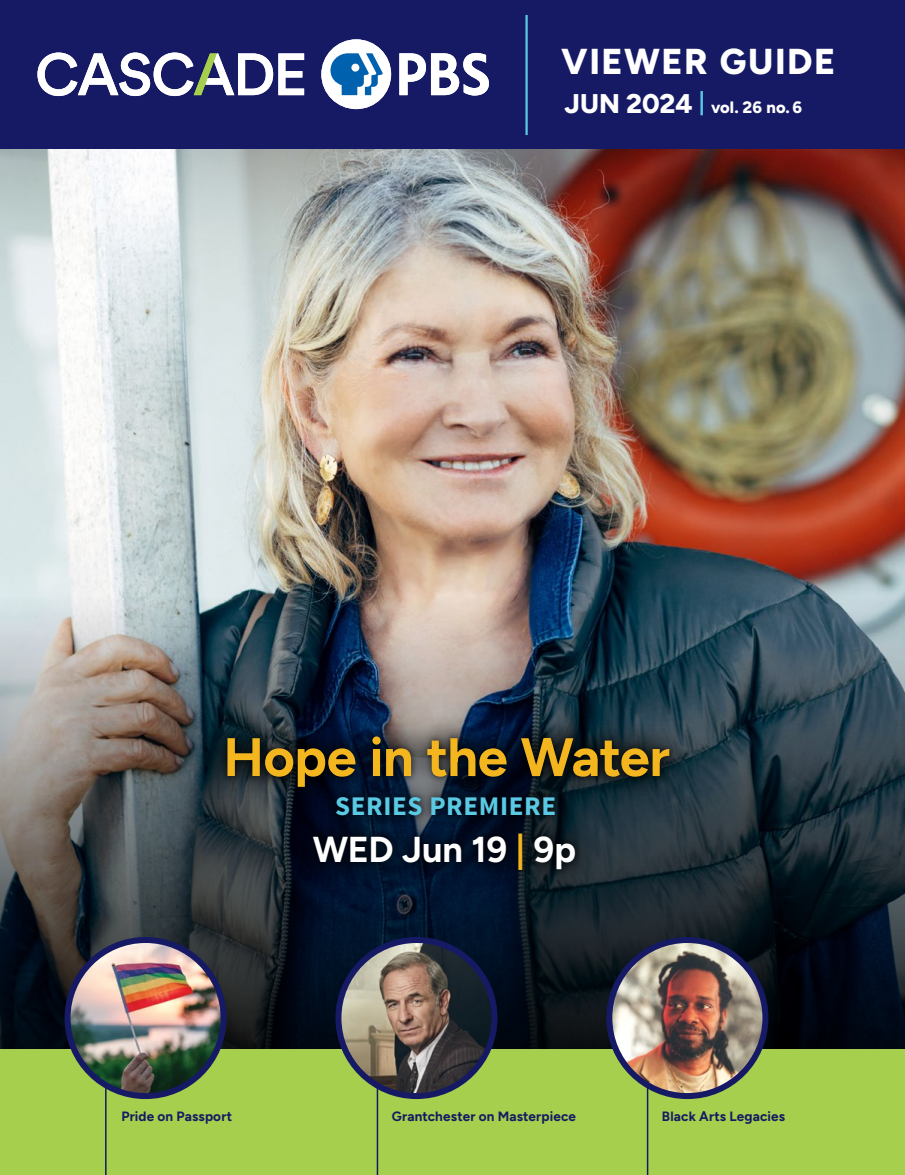
<style>
.page{position:relative;width:905px;height:1175px;background:#fff}
.page>*{position:absolute;margin:0;border:0;box-sizing:border-box;transform-origin:0 0}
.t1{font:700 54px "Figtree";letter-spacing:-.01em;color:#f3b61e}
.t2{font:800 36px "Figtree";letter-spacing:.04em;color:#fff}
.t3{font:700 36px "Figtree";letter-spacing:-.005em;color:#fff}
.t4{font:700 27px "Source Sans Pro";letter-spacing:.025em;color:#5ac9e4}
.t5{font:800 16.5px "Figtree";letter-spacing:.005em;color:#fff}
.t6{font:700 13.5px "Figtree";letter-spacing:.01em;color:#161a64}
.s1{font-size:27px}
.s2{color:#f3b61e}
</style>
<div class="page">
<img style="left:0;top:149px;width:904px;height:900px">
<img style="left:0;top:596px;width:904px;height:452px">
<div style="left:0;top:0;width:904px;height:149px;background:#161a64"></div>
<div style="left:0;top:1049px;width:904px;height:125px;background:#a5cf4d"></div>
<hr style="left:105px;top:1049px;width:1px;height:125px;background:#161a64">
<img style="left:68px;top:940px;width:156px;height:156px;border-radius:78px">
<div style="left:64px;top:937px;width:162px;height:162px;border:6px solid #161a64;border-radius:50%"></div>
<hr style="left:646px;top:1049px;width:2px;height:125px;background:#161a64">
<img style="left:609px;top:940px;width:156px;height:156px;border-radius:78px">
<div style="left:606px;top:937px;width:162px;height:162px;border:6px solid #161a64;border-radius:50%"></div>
<hr style="left:376px;top:1049px;width:2px;height:125px;background:#161a64">
<img style="left:338px;top:940px;width:156px;height:156px;border-radius:78px">
<div style="left:335px;top:937px;width:162px;height:162px;border:6px solid #161a64;border-radius:50%"></div>
<hr style="left:525px;top:15px;width:2px;height:120px;background:#5ac9e4">
<svg style="left:37px;top:53px;width:267px;height:43px"></svg>
<svg style="left:399px;top:53px;width:90px;height:43px"></svg>
<div style="left:321px;top:39px;width:70px;height:70px;background:#fff;border-radius:50%"></div>
<svg style="left:330px;top:53px;width:53px;height:42px"></svg>
<svg style="left:202px;top:713px;width:490px;height:179px;background:#16222e"></svg>
<h2 class="t2" style="left:561px;top:39px;width:276px">VIEWER GUIDE</h2>
<p class="t5" style="left:564px;top:97px;width:239px"><span class="s1">JUN 2024</span> <sup>|</sup> vol. 26 no. 6</p>
<h1 class="t1" style="left:223px;top:724px;width:448px">Hope in the Water</h1>
<h3 class="t4" style="left:335px;top:788px;width:222px">SERIES PREMIERE</h3>
<h2 class="t3" style="left:313px;top:827px;width:265px">WED Jun 19 <span class="s2">|</span> 9p</h2>
<p class="t6" style="left:122px;top:1108px;width:112px">Pride on Passport</p>
<p class="t6" style="left:392px;top:1108px;width:186px">Grantchester on Masterpiece</p>
<p class="t6" style="left:662px;top:1108px;width:125px">Black Arts Legacies</p>
</div>
